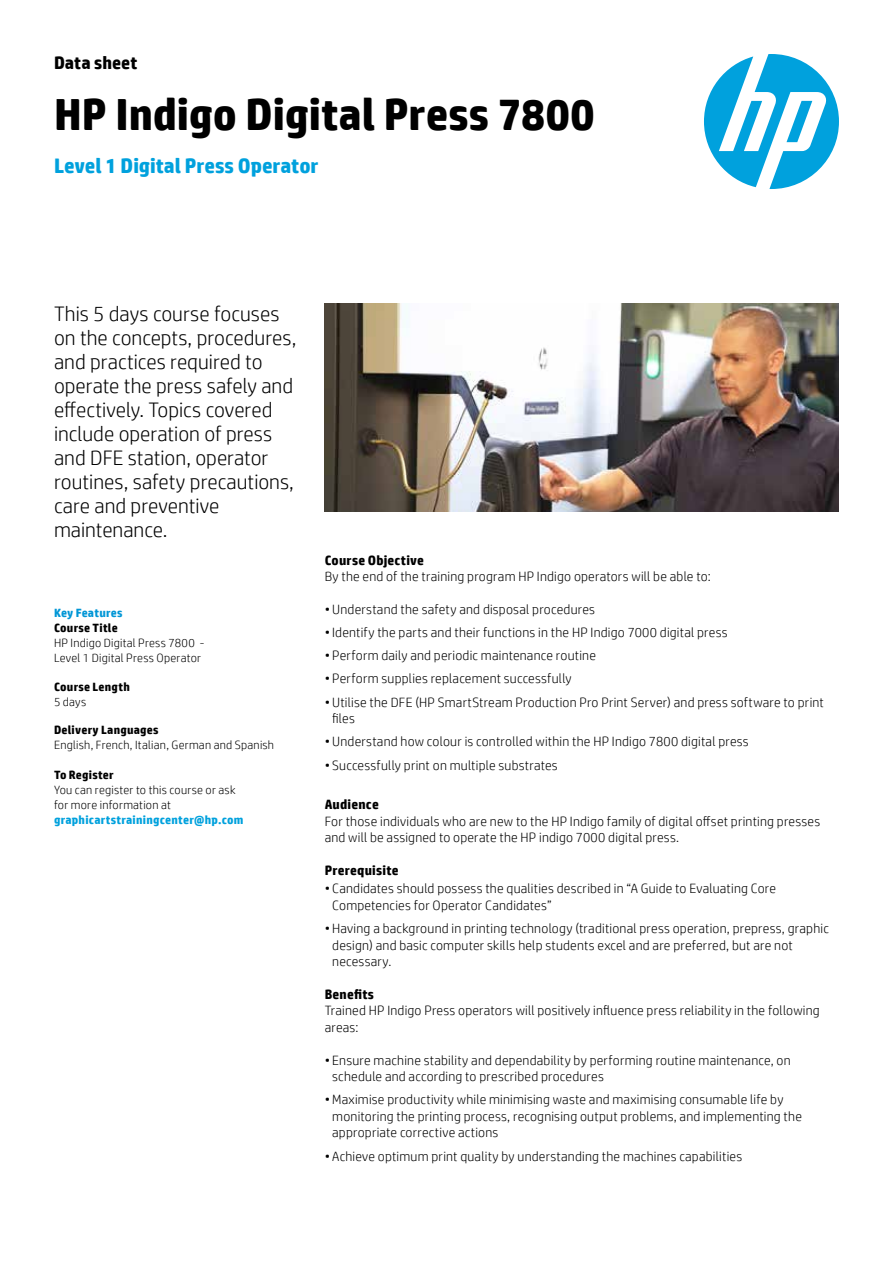
<style>
.page{position:relative;width:893px;height:1263px;background:#fff}
.page>*{position:absolute;margin:0;border:0;box-sizing:border-box;transform-origin:0 0}
.t1{font:700 45px "HP Simplified";color:#000}
.t2{font:300 21px/24px "HP Simplified";color:#000}
.t3{font:700 21px "HP Simplified";letter-spacing:-.005em;color:#00a1dd}
.t4{font:700 18px "HP Simplified";color:#000}
.t5{font:300 13.5px/16.5px "HP Simplified";letter-spacing:.015em;color:#000}
.t6{font:700 13.5px "HP Simplified";letter-spacing:.015em;color:#000}
.t7{font:300 12px/15px "HP Simplified";letter-spacing:.02em;color:#000}
.t8{font:700 12px "HP Simplified";letter-spacing:.02em;color:#000}
.t9{font:700 12px "HP Simplified";letter-spacing:.02em;color:#00a1dd}
.t10{font:700 12px "HP Simplified";letter-spacing:.02em;color:#0096d6}
</style>
<div class="page">
<img style="left:325px;top:304px;width:514px;height:208px">
<svg style="left:704px;top:54px;width:135px;height:135px"></svg>
<h3 class="t4" style="left:54px;top:52px;width:85px">Data sheet</h3>
<h1 class="t1" style="left:54px;top:88px;width:542px">HP Indigo Digital Press 7800</h1>
<h2 class="t3" style="left:54px;top:153px;width:266px">Level 1 Digital Press Operator</h2>
<p class="t2" style="left:54px;top:301px;width:244px">This 5 days course focuses on the concepts, procedures, and practices required to operate the press safely and effectively. Topics covered include operation of press and DFE station, operator routines, safety precautions, care and preventive maintenance.</p>
<p class="t10" style="left:54px;top:606px;width:70px">Key Features</p>
<p class="t8" style="left:54px;top:621px;width:65px">Course Title</p>
<p class="t7" style="left:54px;top:635px;width:152px">HP Indigo Digital Press 7800 -<br>Level 1 Digital Press Operator</p>
<p class="t8" style="left:54px;top:680px;width:77px">Course Length</p>
<p class="t7" style="left:54px;top:694px;width:34px">5 days</p>
<p class="t8" style="left:54px;top:723px;width:106px">Delivery Languages</p>
<p class="t7" style="left:54px;top:737px;width:222px">English, French, Italian, German and Spanish</p>
<p class="t8" style="left:54px;top:768px;width:61px">To Register</p>
<p class="t7" style="left:54px;top:782px;width:183px">You can register to this course or ask for more information at</p>
<p class="t9" style="left:54px;top:813px;width:191px">graphicartstrainingcenter@hp.com</p>
<p class="t6" style="left:325px;top:552px;width:101px">Course Objective</p>
<p class="t5" style="left:325px;top:568px;width:388px">By the end of the training program HP Indigo operators will be able to:</p>
<p class="t5" style="left:325px;top:601px;width:272px">• Understand the safety and disposal procedures</p>
<p class="t5" style="left:325px;top:624px;width:404px">•Identify the parts and their functions in the HP Indigo 7000 digital press</p>
<p class="t5" style="left:325px;top:647px;width:273px">• Perform daily and periodic maintenance routine</p>
<p class="t5" style="left:325px;top:670px;width:249px">• Perform supplies replacement successfully</p>
<p class="t5" style="left:332px;top:694px;width:493px;text-indent:-8px">• Utilise the DFE (HP SmartStream Production Pro Print Server) and press software to print files</p>
<p class="t5" style="left:325px;top:733px;width:426px">• Understand how colour is controlled within the HP Indigo 7800 digital press</p>
<p class="t5" style="left:325px;top:757px;width:235px">• Successfully print on multiple substrates</p>
<p class="t6" style="left:325px;top:797px;width:56px">Audience</p>
<p class="t5" style="left:325px;top:813px;width:497px">For those individuals who are new to the HP Indigo family of digital offset printing presses and will be assigned to operate the HP indigo 7000 digital press.</p>
<p class="t6" style="left:325px;top:863px;width:75px">Prerequisite</p>
<p class="t5" style="left:332px;top:880px;width:445px;text-indent:-8px">• Candidates should possess the qualities described in “A Guide to Evaluating Core<br>Competencies for Operator Candidates”</p>
<p class="t5" style="left:332px;top:920px;width:498px;text-indent:-8px">• Having a background in printing technology (traditional press operation, prepress, graphic design) and basic computer skills help students excel and are preferred, but are not necessary.</p>
<p class="t6" style="left:325px;top:986px;width:51px">Benefits</p>
<p class="t5" style="left:325px;top:1002px;width:497px">Trained HP Indigo Press operators will positively influence press reliability in the following areas:</p>
<p class="t5" style="left:332px;top:1051px;width:460px;text-indent:-8px">• Ensure machine stability and dependability by performing routine maintenance, on schedule and according to prescribed procedures</p>
<p class="t5" style="left:332px;top:1091px;width:471px;text-indent:-8px">•Maximise productivity while minimising waste and maximising consumable life by monitoring the printing process, recognising output problems, and implementing the appropriate corrective actions</p>
<p class="t5" style="left:325px;top:1147px;width:419px">• Achieve optimum print quality by understanding the machines capabilities</p>
</div>
